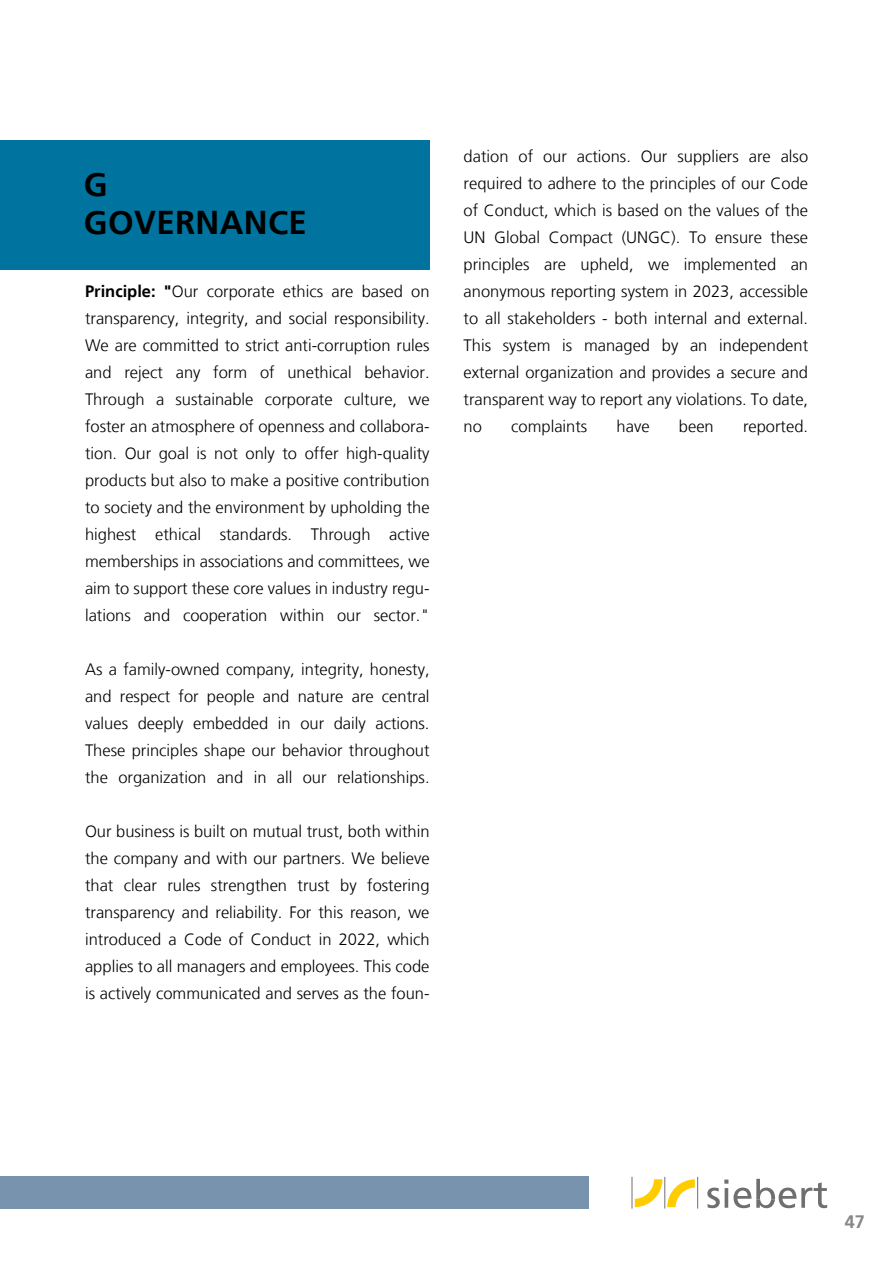
<style>
.page{position:relative;width:889px;height:1263px;background:#fff}
.page>*{position:absolute;margin:0;border:0;box-sizing:border-box;transform-origin:0 0}
.t1{font:700 33px/37.5px "Frutiger LT";letter-spacing:.01em;color:#000}
.t2{font:700 18px "Frutiger LT";color:#878787}
.t3{font:300 16.5px/27px "Frutiger LT";color:#000;text-align:justify}
.s1{font-weight:700}
</style>
<div class="page">
<div style="left:0;top:141px;width:429px;height:129px;background:#00749e"></div>
<div style="left:0;top:1176px;width:588px;height:33px;background:#7793ad"></div>
<hr style="left:697px;top:1177px;width:1px;height:31px;background:#706f6f">
<hr style="left:664px;top:1177px;width:1px;height:31px;background:#706f6f">
<hr style="left:631px;top:1177px;width:1px;height:31px;background:#706f6f">
<svg style="left:707px;top:1179px;width:120px;height:29px"></svg>
<svg style="left:635px;top:1179px;width:60px;height:28px"></svg>
<h1 class="t1" style="left:84px;top:166px;width:224px">G<br>GOVERNANCE</h1>
<p class="t3" style="left:85px;top:278px;width:346px"><span class="s1">Principle: "</span>Our corporate ethics are based on transparency, integrity, and social responsibility.<br>We are committed to strict anti-corruption rules and reject any form of unethical behavior.<br>Through a sustainable corporate culture, we foster an atmosphere of openness and collabora&shy;tion. Our goal is not only to offer high-quality products but also to make a positive contribution to society and the environment by upholding the highest ethical standards. Through active memberships in associations and committees, we aim to support these core values in industry regu&shy;lations and cooperation within our sector."</p>
<p class="t3" style="left:85px;top:656px;width:346px">As a family-owned company, integrity, honesty, and respect for people and nature are central values deeply embedded in our daily actions.<br>These principles shape our behavior throughout the organization and in all our relationships.</p>
<p class="t3" style="left:85px;top:818px;width:346px">Our business is built on mutual trust, both within the company and with our partners. We believe that clear rules strengthen trust by fostering transparency and reliability. For this reason, we introduced a Code of Conduct in 2022, which applies to all managers and employees. This code is actively communicated and serves as the foun-</p>
<p class="t3" style="left:463px;top:143px;width:346px">dation of our actions. Our suppliers are also required to adhere to the principles of our Code of Conduct, which is based on the values of the UN Global Compact (UNGC). To ensure these principles are upheld, we implemented an anonymous reporting system in 2023, accessible to all stakeholders - both internal and external.<br>This system is managed by an independent external organization and provides a secure and transparent way to report any violations. To date, no</p>
<p class="t3" style="left:511px;top:413px;width:78px">complaints</p>
<p class="t3" style="left:616px;top:413px;width:34px">have</p>
<p class="t3" style="left:679px;top:413px;width:36px">been</p>
<p class="t3" style="left:743px;top:413px;width:67px">reported.</p>
<p class="t2" style="left:845px;top:1211px;width:22px">47</p>
</div>
